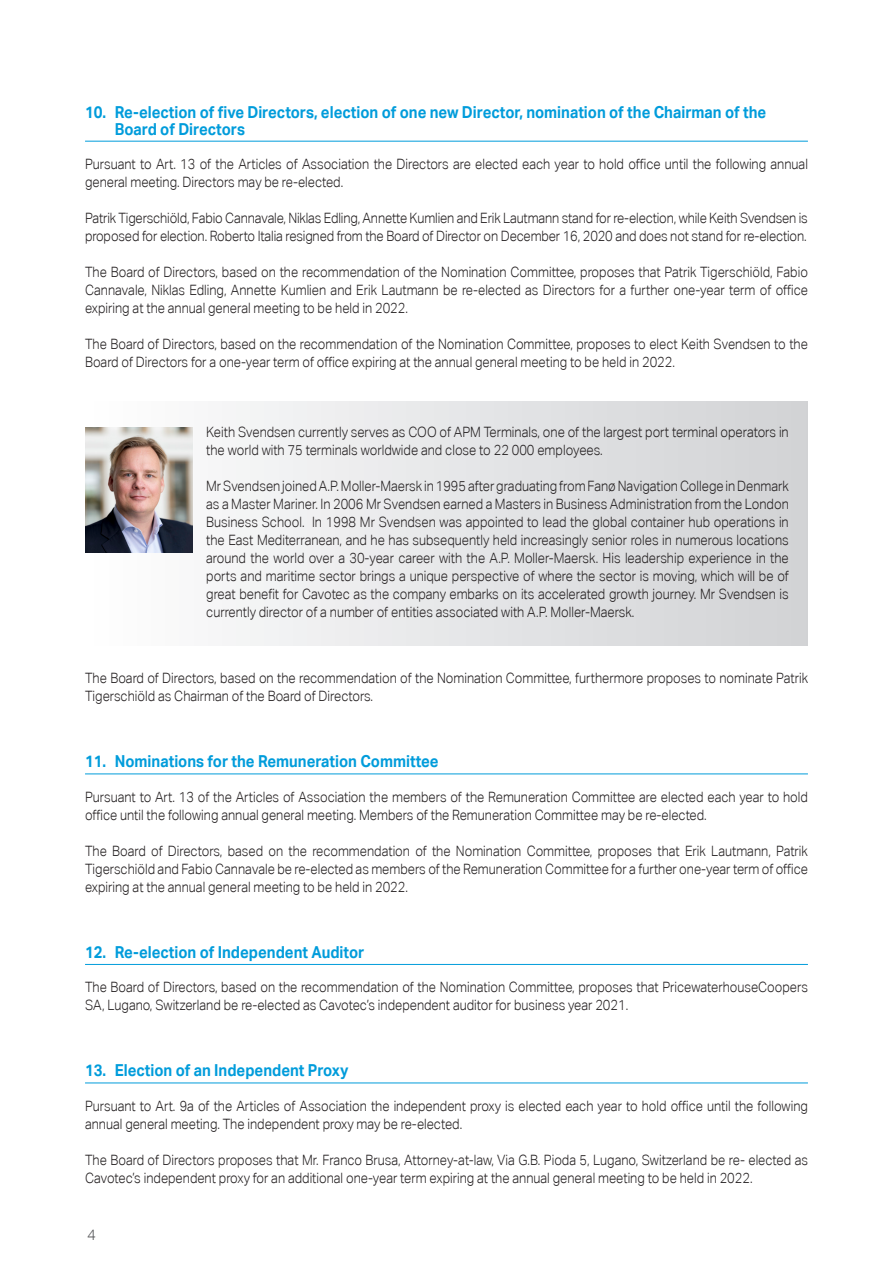
<style>
.page{position:relative;width:893px;height:1263px;background:#fff}
.page>*{position:absolute;margin:0;border:0;box-sizing:border-box;transform-origin:0 0}
.text{font:700 16.5px/16.5px "Aktiv Grotesk Corp";color:#009cdb;scale:.9 1}
.t1{font:300 15px "Aktiv Grotesk Corp";color:#57585a}
.text-2{font:300 14.25px/18px "Aktiv Grotesk Corp";color:#231f20;scale:.9 1}
</style>
<div class="page">
<div style="left:85px;top:402px;width:723px;height:243px;background:linear-gradient(to right,#fefefe,#d0d2d4)"></div>
<hr style="left:85px;top:141px;width:723px;height:1px;background:#009cdb">
<hr style="left:85px;top:774px;width:723px;height:1px;background:#009cdb">
<hr style="left:85px;top:964px;width:723px;height:1px;background:#009cdb">
<hr style="left:85px;top:1083px;width:723px;height:1px;background:#009cdb">
<img style="left:85px;top:427px;width:108px;height:126px">
<p class="text" style="left:115px;top:104px;width:725px;text-indent:-30px">10. Re-election of five Directors, election of one new Director, nomination of the Chairman of the<br>Board of Directors</p>
<p class="text-2" style="left:85px;top:155px;width:805px">Pursuant to Art. 13 of the Articles of Association the Directors are elected each year to hold office until the following annual general meeting. Directors may be re-elected.</p>
<p class="text-2" style="left:85px;top:209px;width:805px">Patrik Tigerschiöld, Fabio Cannavale, Niklas Edling, Annette Kumlien and Erik Lautmann stand for re-election, while Keith Svendsen is proposed for election. Roberto Italia resigned from the Board of Director on December 16, 2020 and does not stand for re-election.</p>
<p class="text-2" style="left:85px;top:263px;width:805px;text-align:justify">The Board of Directors, based on the recommendation of the Nomination Committee, proposes that Patrik Tigerschiöld, Fabio Cannavale, Niklas Edling, Annette Kumlien and Erik Lautmann be re-elected as Directors for a further one-year term of office expiring at the annual general meeting to be held in 2022.</p>
<p class="text-2" style="left:85px;top:335px;width:805px">The Board of Directors, based on the recommendation of the Nomination Committee, proposes to elect Keith Svendsen to the<br>Board of Directors for a one-year term of office expiring at the annual general meeting to be held in 2022.</p>
<p class="text-2" style="left:206px;top:423px;width:649px">Keith Svendsen currently serves as COO of APM Terminals, one of the largest port terminal operators in the world with 75 terminals worldwide and close to 22 000 employees.</p>
<p class="text-2" style="left:206px;top:477px;width:649px;text-align:justify">Mr Svendsen joined A.P. Moller-Maersk in 1995 after graduating from Fanø Navigation College in Denmark as a Master Mariner. In 2006 Mr Svendsen earned a Masters in Business Administration from the London Business School. In 1998 Mr Svendsen was appointed to lead the global container hub operations in the East Mediterranean, and he has subsequently held increasingly senior roles in numerous locations around the world over a 30-year career with the A.P. Moller-Maersk. His leadership experience in the ports and maritime sector brings a unique perspective of where the sector is moving, which will be of great benefit for Cavotec as the company embarks on its accelerated growth journey. Mr Svendsen is currently director of a number of entities associated with A.P. Moller-Maersk.</p>
<p class="text-2" style="left:85px;top:669px;width:805px">The Board of Directors, based on the recommendation of the Nomination Committee, furthermore proposes to nominate Patrik<br>Tigerschiöld as Chairman of the Board of Directors.</p>
<p class="text" style="left:85px;top:753px;width:394px">11. Nominations for the Remuneration Committee</p>
<p class="text-2" style="left:85px;top:788px;width:805px">Pursuant to Art. 13 of the Articles of Association the members of the Remuneration Committee are elected each year to hold office until the following annual general meeting. Members of the Remuneration Committee may be re-elected.</p>
<p class="text-2" style="left:85px;top:842px;width:805px;text-align:justify">The Board of Directors, based on the recommendation of the Nomination Committee, proposes that Erik Lautmann, Patrik Tigerschiöld and Fabio Cannavale be re-elected as members of the Remuneration Committee for a further one-year term of office expiring at the annual general meeting to be held in 2022.</p>
<p class="text" style="left:85px;top:943px;width:312px">12. Re-election of Independent Auditor</p>
<p class="text-2" style="left:85px;top:978px;width:805px">The Board of Directors, based on the recommendation of the Nomination Committee, proposes that PricewaterhouseCoopers<br>SA, Lugano, Switzerland be re-elected as Cavotec’s independent auditor for business year 2021.</p>
<p class="text" style="left:85px;top:1062px;width:294px">13. Election of an Independent Proxy</p>
<p class="text-2" style="left:85px;top:1097px;width:805px">Pursuant to Art. 9a of the Articles of Association the independent proxy is elected each year to hold office until the following annual general meeting. The independent proxy may be re-elected.</p>
<p class="text-2" style="left:85px;top:1151px;width:805px">The Board of Directors proposes that Mr. Franco Brusa, Attorney-at-law, Via G.B. Pioda 5, Lugano, Switzerland be re- elected as<br>Cavotec’s independent proxy for an additional one-year term expiring at the annual general meeting to be held in 2022.</p>
<p class="t1" style="left:87px;top:1226px;width:10px">4</p>
</div>
